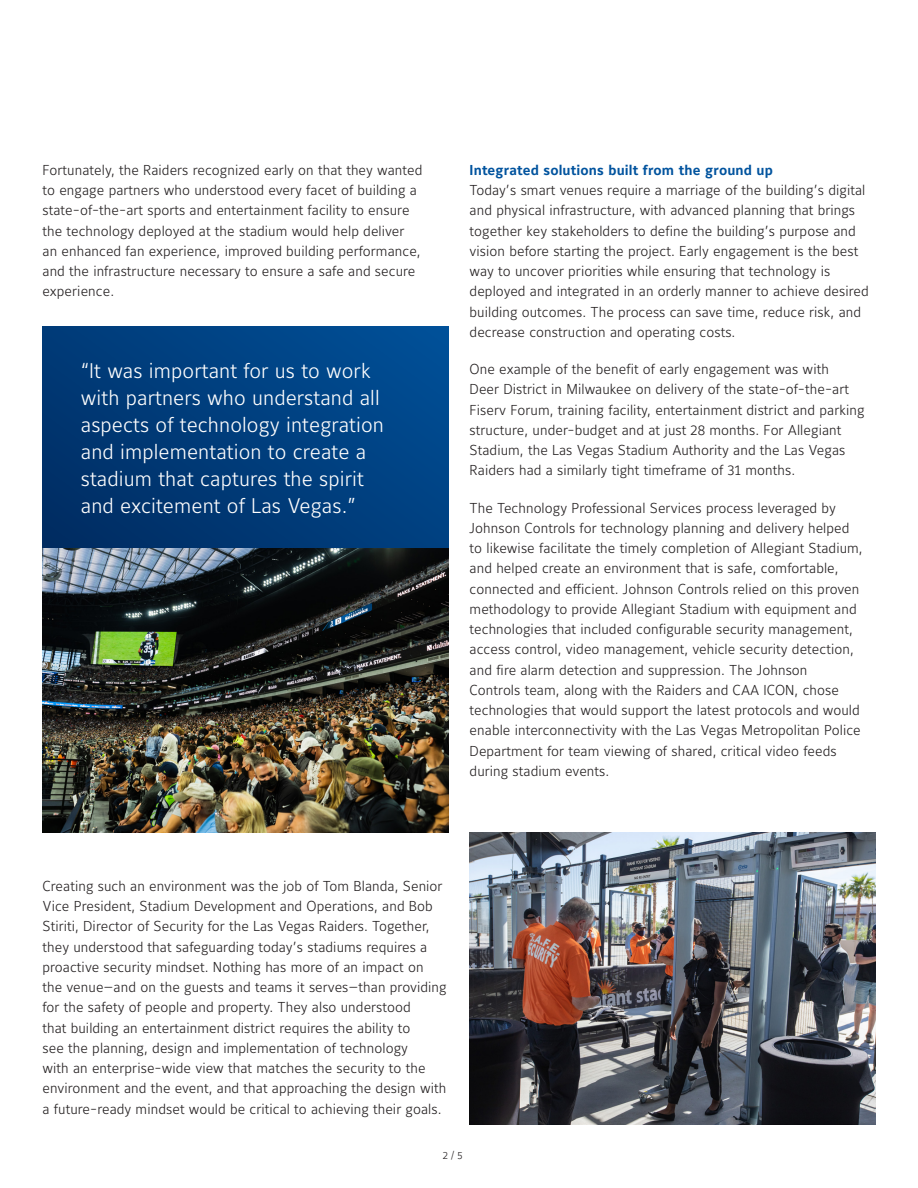
<style>
.page{position:relative;width:918px;height:1188px;background:#fff}
.page>*{position:absolute;margin:0;border:0;box-sizing:border-box;transform-origin:0 0}
._01_Body_text_-_Blac{font:300 21px/27px "Maurea Jci Lf ML";letter-spacing:.005em;color:#fff}
._01_Body_text_-_Blac-2{font:300 14.25px/20.2px "Maurea Jci Lf ML";letter-spacing:.005em;color:#231f20}
._02_Subtitle_level_2{font:700 14.25px "Maurea Jci Lf ML";letter-spacing:.01em;color:#01539e}
.t1{font:300 10.5px "Maurea Jci Lf ML";color:#231f20}
</style>
<div class="page">
<div style="left:43px;top:326px;width:405px;height:223px;background:linear-gradient(to right,#00336c,#00498d)"></div>
<img style="left:43px;top:549px;width:405px;height:283px">
<img style="left:470px;top:832px;width:405px;height:292px">
<p class="_01_Body_text_-_Blac-2" style="left:43px;top:159px;width:382px">Fortunately, the Raiders recognized early on that they wanted to engage partners who understood every facet of building a state-of-the-art sports and entertainment facility to ensure the technology deployed at the stadium would help deliver an enhanced fan experience, improved building performance, and the infrastructure necessary to ensure a safe and secure experience.</p>
<p class="_01_Body_text_-_Blac" style="left:81px;top:356px;width:305px">“It was important for us to work with partners who understand all aspects of technology integration and implementation to create a stadium that captures the spirit and excitement of Las Vegas.”</p>
<p class="_02_Subtitle_level_2" style="left:470px;top:161px;width:305px">Integrated solutions built from the ground up</p>
<p class="_01_Body_text_-_Blac-2" style="left:470px;top:180px;width:401px">Today’s smart venues require a marriage of the building’s digital and physical infrastructure, with advanced planning that brings together key stakeholders to define the building’s purpose and vision before starting the project. Early engagement is the best way to uncover priorities while ensuring that technology is deployed and integrated in an orderly manner to achieve desired building outcomes. The process can save time, reduce risk, and decrease construction and operating costs.</p>
<p class="_01_Body_text_-_Blac-2" style="left:470px;top:359px;width:396px">One example of the benefit of early engagement was with<br>Deer District in Milwaukee on delivery of the state-of-the-art Fiserv Forum, training facility, entertainment district and parking structure, under-budget and at just 28 months. For Allegiant Stadium, the Las Vegas Stadium Authority and the Las Vegas Raiders had a similarly tight timeframe of 31 months.</p>
<p class="_01_Body_text_-_Blac-2" style="left:470px;top:497px;width:395px">The Technology Professional Services process leveraged by Johnson Controls for technology planning and delivery helped to likewise facilitate the timely completion of Allegiant Stadium, and helped create an environment that is safe, comfortable, connected and efficient. Johnson Controls relied on this proven methodology to provide Allegiant Stadium with equipment and technologies that included configurable security management, access control, video management, vehicle security detection, and fire alarm detection and suppression. The Johnson<br>Controls team, along with the Raiders and CAA ICON, chose technologies that would support the latest protocols and would enable interconnectivity with the Las Vegas Metropolitan Police Department for team viewing of shared, critical video feeds during stadium events.</p>
<p class="_01_Body_text_-_Blac-2" style="left:43px;top:875px;width:406px">Creating such an environment was the job of Tom Blanda, Senior Vice President, Stadium Development and Operations, and Bob Stiriti, Director of Security for the Las Vegas Raiders. Together, they understood that safeguarding today’s stadiums requires a proactive security mindset. Nothing has more of an impact on the venue—and on the guests and teams it serves—than providing for the safety of people and property. They also understood<br>that building an entertainment district requires the ability to<br>see the planning, design and implementation of technology<br>with an enterprise-wide view that matches the security to the environment and the event, and that approaching the design with a future-ready mindset would be critical to achieving their goals.</p>
<p class="t1" style="left:443px;top:1149px;width:21px">2 / 5</p>
</div>
